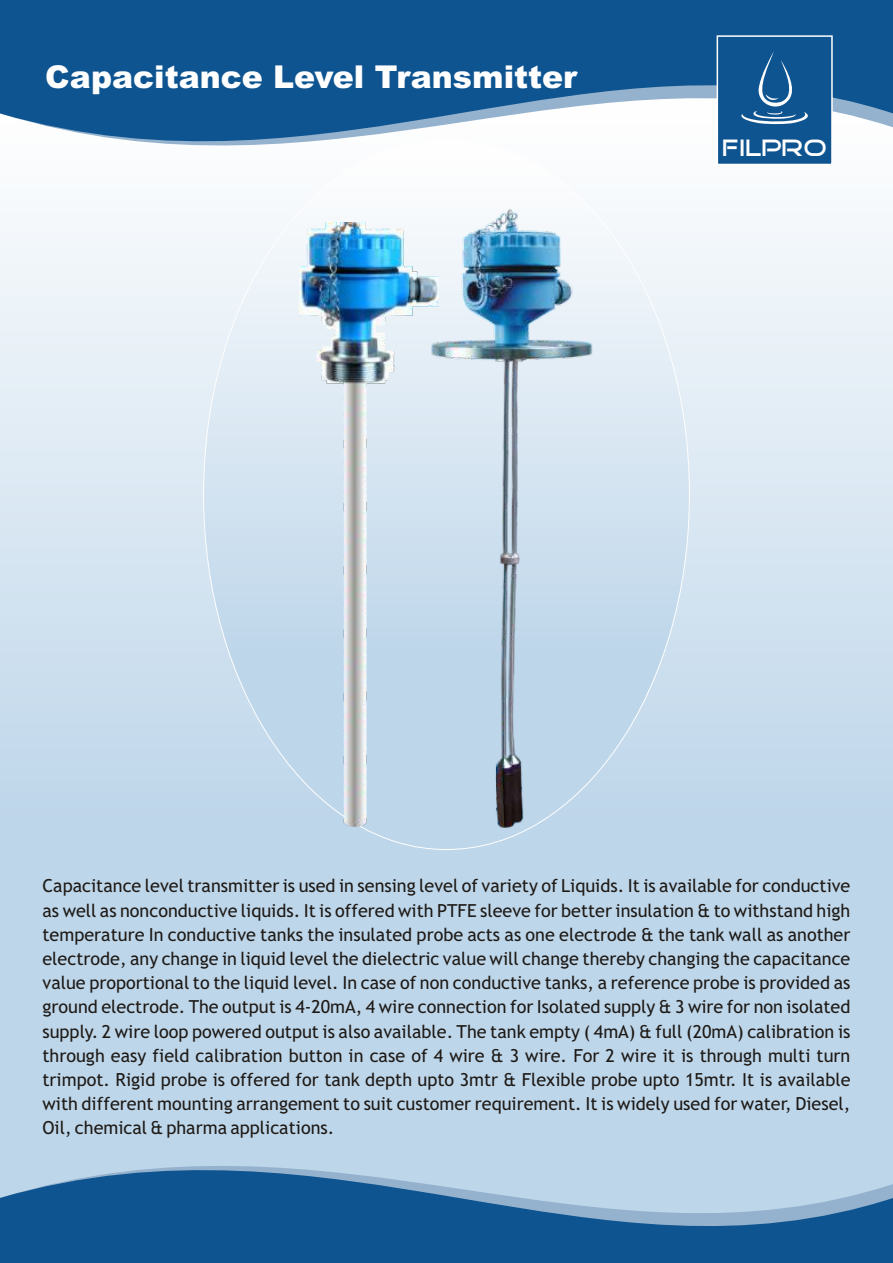
<style>
.page{position:relative;width:893px;height:1263px;background:#fff}
.page>*{position:absolute;margin:0;border:0;box-sizing:border-box;transform-origin:0 0}
.t1{font:900 31.5px "Arial";color:#fefefe}
.t2{font:24px "Good Times";color:#fefefe}
.t3{font:18px/24.2px "Trebuchet MS";color:#1e1a16;text-align:justify}
</style>
<div class="page">
<div style="left:0;top:607px;width:893px;height:656px;background:#bed6ea"></div>
<img style="left:0;top:220px;width:893px;height:483px">
<svg style="left:0;top:1166px;width:893px;height:97px;fill:#0e5490"></svg>
<svg style="left:0;top:0;width:893px;height:146px;background:#306c9f"></svg>
<svg style="left:716px;top:35px;width:117px;height:129px;background:#1e5f97"></svg>
<div style="left:204px;top:504px;width:485px;height:345px;background:#bed6ea"></div>
<img style="left:204px;top:139px;width:485px;height:517px">
<img style="left:300px;top:222px;width:131px;height:605px">
<img style="left:431px;top:208px;width:162px;height:619px">
<h1 class="t1" style="left:45px;top:66px;width:533px">Capacitance Level Transmitter</h1>
<h2 class="t2" style="left:722px;top:139px;width:106px">FILPRO</h2>
<p class="t3" style="left:42px;top:875px;width:809px">Capacitance level transmitter is used in sensing level of variety of Liquids. It is available for conductive as well as nonconductive liquids. It is offered with PTFE sleeve for better insulation &amp; to withstand high temperature In conductive tanks the insulated probe acts as one electrode &amp; the tank wall as another electrode, any change in liquid level the dielectric value will change thereby changing the capacitance value proportional to the liquid level. In case of non conductive tanks, a reference probe is provided as ground electrode. The output is 4-20mA, 4 wire connection for Isolated supply &amp; 3 wire for non isolated supply. 2 wire loop powered output is also available. The tank empty ( 4mA) &amp; full (20mA) calibration is through easy field calibration button in case of 4 wire &amp; 3 wire. For 2 wire it is through multi turn trimpot. Rigid probe is offered for tank depth upto 3mtr &amp; Flexible probe upto 15mtr. It is available with different mounting arrangement to suit customer requirement. It is widely used for water, Diesel, Oil, chemical &amp; pharma applications.</p>
</div>
